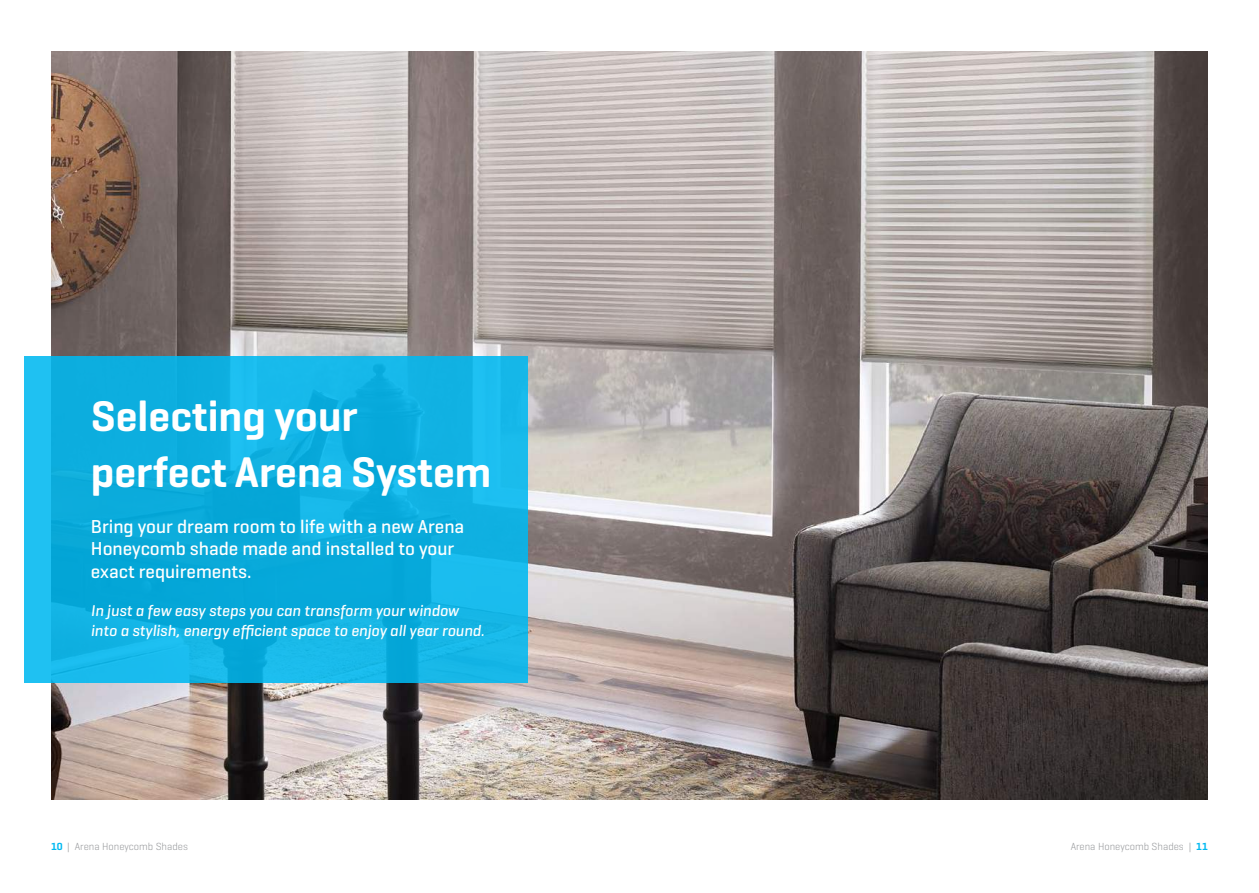
<style>
.page{position:relative;width:1259px;height:893px;background:#fff}
.page>*{position:absolute;margin:0;border:0;box-sizing:border-box;transform-origin:0 0}
.t1{font:600 43.65px/55.8px "Geogrotesque";color:#fff}
.t2{font:500 19.05px/23px "Geogrotesque";color:#fff}
.t3{font:italic 500 15.9px/19px "Geogrotesque";color:#fff}
.t4{font:300 10.5px "Geogrotesque";color:#939598}
.s1{font-weight:600;color:#00b9f1}
</style>
<div class="page">
<img style="left:51px;top:51px;width:1157px;height:748px">
<svg style="left:24px;top:356px;width:503px;height:326px;fill:#0eafe0"></svg>
<h1 class="t1" style="left:91px;top:387px;width:402px">Selecting your perfect Arena System</h1>
<p class="t2" style="left:91px;top:514px;width:375px">Bring your dream room to life with a new Arena<br>Honeycomb shade made and installed to your exact requirements.</p>
<p class="t3" style="left:91px;top:601px;width:395px">In just a few easy steps you can transform your window into a stylish, energy efficient space to enjoy all year round.</p>
<p class="t4" style="left:51px;top:840px;width:138px"><span class="s1">10</span> | Arena Honeycomb Shades</p>
<p class="t4" style="left:1070px;top:840px;width:139px">Arena Honeycomb Shades | <span class="s1">11</span></p>
</div>
